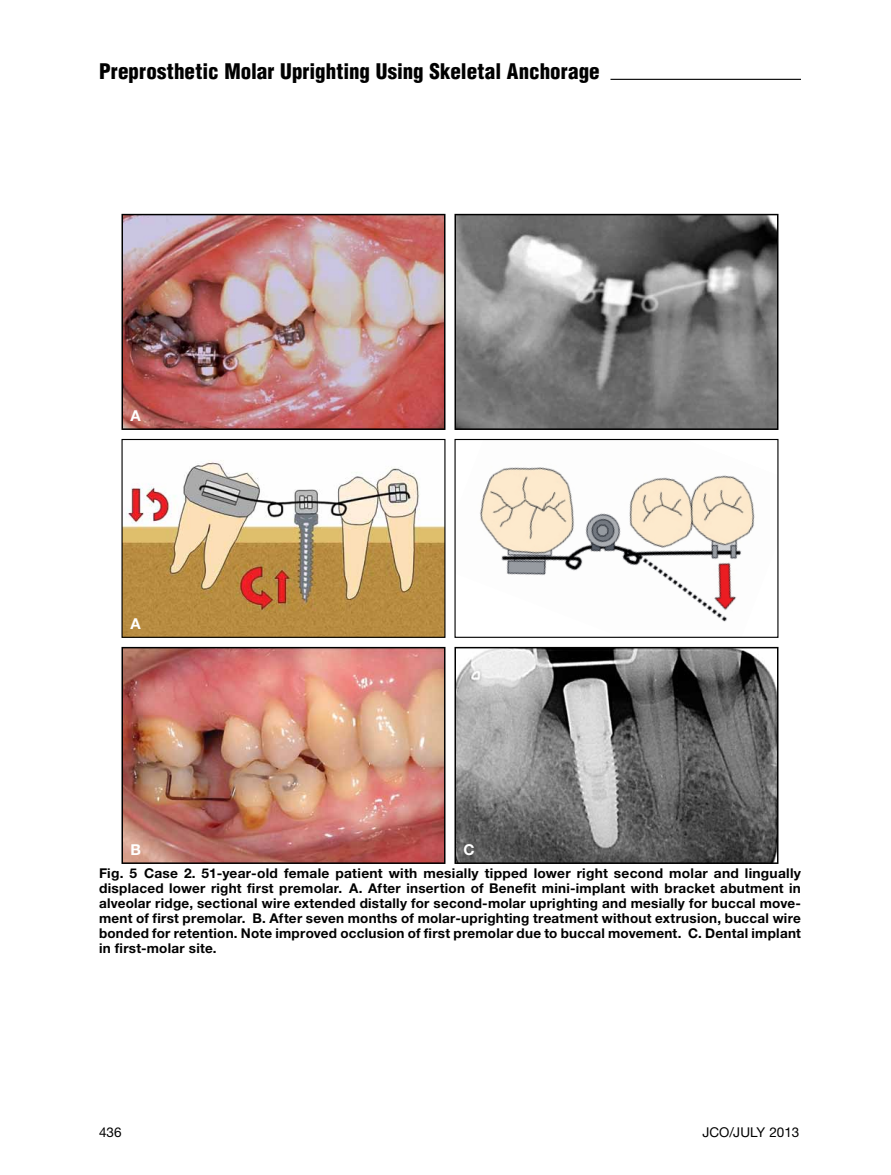
<style>
.page{position:relative;width:891px;height:1175px;background:#fff}
.page>*{position:absolute;margin:0;border:0;box-sizing:border-box;transform-origin:0 0}
.t1{font:900 condensed 21px "Helvetica";color:#000}
.t2{font:700 15px "Helvetica Neue LT Std";color:#fff}
.t3{font:700 13.5px/15px "Helvetica Neue LT Std";letter-spacing:.02em;color:#000;text-align:justify}
.t4{font:13.5px "Helvetica Neue LT Std";color:#000}
</style>
<div class="page">
<img style="left:124px;top:460px;width:320px;height:176px">
<div style="left:122px;top:439px;width:324px;height:199px;border:1px solid #000"></div>
<img style="left:125px;top:217px;width:318px;height:210px">
<div style="left:122px;top:214px;width:324px;height:216px;border:2px solid #000"></div>
<img style="left:480px;top:467px;width:275px;height:155px">
<div style="left:454px;top:439px;width:324px;height:199px;border:1px solid #000"></div>
<img style="left:457px;top:217px;width:318px;height:210px">
<div style="left:454px;top:214px;width:324px;height:216px;border:2px solid #000"></div>
<img style="left:125px;top:650px;width:318px;height:211px">
<div style="left:122px;top:647px;width:324px;height:217px;border:2px solid #000"></div>
<img style="left:457px;top:650px;width:318px;height:211px">
<div style="left:454px;top:647px;width:324px;height:217px;border:2px solid #000"></div>
<hr style="left:610px;top:79px;width:191px;height:1px;background:#000">
<h1 class="t1" style="left:99px;top:58px;width:502px">Preprosthetic Molar Uprighting Using Skeletal Anchorage</h1>
<p class="t2" style="left:130px;top:406px;width:12px">A</p>
<p class="t2" style="left:130px;top:614px;width:12px">A</p>
<p class="t2" style="left:130px;top:840px;width:12px">B</p>
<p class="t2" style="left:464px;top:840px;width:13px">C</p>
<p class="t3" style="left:99px;top:865px;width:704px">Fig. 5 Case 2. 51-year-old female patient with mesially tipped lower right second molar and lingually displaced lower right first premolar. A. After insertion of Benefit mini-implant with bracket abutment in alveolar ridge, sectional wire extended distally for second-molar uprighting and mesially for buccal move&shy;ment of first premolar. B. After seven months of molar-uprighting treatment without extrusion, buccal wire bonded for retention. Note improved occlusion of first premolar due to buccal movement. C. Dental implant in first-molar site.</p>
<p class="t4" style="left:99px;top:1123px;width:24px">436</p>
<p class="t4" style="left:702px;top:1123px;width:99px">JCO/JULY 2013</p>
</div>
